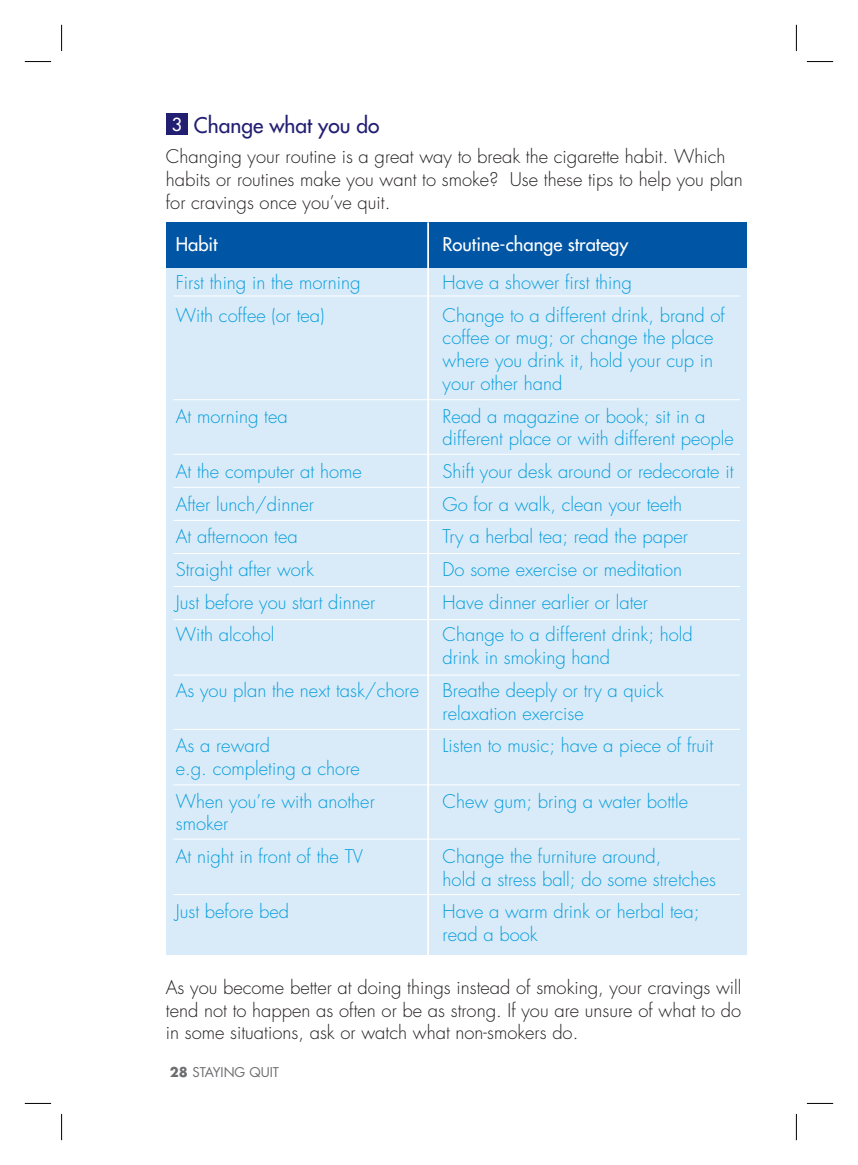
<style>
.page{position:relative;width:858px;height:1165px;background:#fff}
.page>*{position:absolute;margin:0;border:0;box-sizing:border-box;transform-origin:0 0}
.t1{font:500 21px "Futura Std";color:#221e72}
.t2{font:300 18.38px/22.8px "Futura Std";color:#069ddc}
.t3{font:300 18.38px/22.8px "Futura Std";color:#231f20}
.t4{font:500 18.38px "Futura Std";color:#fff}
.t5{font:13.12px "Futura Std";color:#6c6d70}
.s1{font-size:17.5px;color:#fff}
.s2{font-weight:700}
</style>
<div class="page">
<div style="left:166px;top:222px;width:580px;height:733px;background:#d9ebf8"></div>
<div style="left:166px;top:222px;width:580px;height:45px;background:#0155a5"></div>
<div style="left:166px;top:113px;width:22px;height:22px;background:#221e72"></div>
<hr style="left:427px;top:222px;width:2px;height:743px;background:#fff">
<hr style="left:173px;top:296px;width:566px;height:1px;background:#fff">
<hr style="left:173px;top:399px;width:566px;height:1px;background:#fff">
<hr style="left:173px;top:454px;width:566px;height:1px;background:#fff">
<hr style="left:173px;top:520px;width:566px;height:1px;background:#fff">
<hr style="left:173px;top:553px;width:566px;height:1px;background:#fff">
<hr style="left:173px;top:619px;width:566px;height:1px;background:#fff">
<hr style="left:173px;top:675px;width:566px;height:1px;background:#fff">
<hr style="left:173px;top:729px;width:566px;height:1px;background:#fff">
<hr style="left:173px;top:784px;width:566px;height:1px;background:#fff">
<hr style="left:173px;top:839px;width:566px;height:1px;background:#fff">
<hr style="left:173px;top:894px;width:566px;height:1px;background:#fff">
<hr style="left:173px;top:487px;width:566px;height:1px;background:#fff">
<hr style="left:173px;top:586px;width:566px;height:1px;background:#fff">
<svg style="left:25px;top:61px;width:26px;height:1px"></svg>
<svg style="left:806px;top:61px;width:26px;height:1px"></svg>
<svg style="left:25px;top:1103px;width:26px;height:1px"></svg>
<svg style="left:806px;top:1103px;width:26px;height:1px"></svg>
<svg style="left:61px;top:25px;width:1px;height:26px"></svg>
<svg style="left:61px;top:1114px;width:1px;height:26px"></svg>
<svg style="left:795px;top:25px;width:1px;height:26px"></svg>
<svg style="left:795px;top:1114px;width:1px;height:26px"></svg>
<p class="t1" style="left:172px;top:112px;width:209px"><span class="s1">3</span> Change what you do</p>
<p class="t3" style="left:166px;top:146px;width:578px">Changing your routine is a great way to break the cigarette habit. Which habits or routines make you want to smoke? Use these tips to help you plan for cravings once you’ve quit.</p>
<p class="t4" style="left:176px;top:233px;width:43px">Habit</p>
<p class="t4" style="left:442px;top:233px;width:187px">Routine-change strategy</p>
<p class="t2" style="left:176px;top:271px;width:186px">First thing in the morning</p>
<p class="t2" style="left:442px;top:271px;width:191px">Have a shower first thing</p>
<p class="t2" style="left:176px;top:304px;width:150px">With coffee (or tea)</p>
<p class="t2" style="left:442px;top:304px;width:284px">Change to a different drink, brand of coffee or mug; or change the place where you drink it, hold your cup in your other hand</p>
<p class="t2" style="left:176px;top:405px;width:113px">At morning tea</p>
<p class="t2" style="left:442px;top:405px;width:292px">Read a magazine or book; sit in a different place or with different people</p>
<p class="t2" style="left:176px;top:460px;width:187px">At the computer at home</p>
<p class="t2" style="left:442px;top:460px;width:292px">Shift your desk around or redecorate it</p>
<p class="t2" style="left:176px;top:493px;width:140px">After lunch/dinner</p>
<p class="t2" style="left:442px;top:493px;width:241px">Go for a walk, clean your teeth</p>
<p class="t2" style="left:176px;top:526px;width:123px">At afternoon tea</p>
<p class="t2" style="left:442px;top:526px;width:247px">Try a herbal tea; read the paper</p>
<p class="t2" style="left:176px;top:558px;width:140px">Straight after work</p>
<p class="t2" style="left:442px;top:558px;width:241px">Do some exercise or meditation</p>
<p class="t2" style="left:176px;top:591px;width:201px">Just before you start dinner</p>
<p class="t2" style="left:442px;top:591px;width:207px">Have dinner earlier or later</p>
<p class="t2" style="left:176px;top:624px;width:100px">With alcohol</p>
<p class="t2" style="left:442px;top:624px;width:252px">Change to a different drink; hold drink in smoking hand</p>
<p class="t2" style="left:176px;top:679px;width:245px">As you plan the next task/chore</p>
<p class="t2" style="left:442px;top:679px;width:222px">Breathe deeply or try a quick relaxation exercise</p>
<p class="t2" style="left:176px;top:735px;width:96px">As a reward</p>
<p class="t2" style="left:442px;top:735px;width:272px">Listen to music; have a piece of fruit</p>
<p class="t2" style="left:176px;top:752px;width:200px;line-height:32.7px">e.g. completing a chore<br>When you’re with another</p>
<p class="t2" style="left:442px;top:790px;width:247px">Chew gum; bring a water bottle</p>
<p class="t2" style="left:176px;top:808px;width:189px;line-height:32.7px">smoker<br>At night in front of the TV</p>
<p class="t2" style="left:442px;top:845px;width:275px">Change the furniture around,<br>hold a stress ball; do some stretches</p>
<p class="t2" style="left:176px;top:901px;width:115px">Just before bed</p>
<p class="t2" style="left:442px;top:901px;width:258px">Have a warm drink or herbal tea; read a book</p>
<p class="t3" style="left:166px;top:976px;width:577px;text-align:justify">As you become better at doing things instead of smoking, your cravings will tend not to happen as often or be as strong. If you are unsure of what to do in some situations, ask or watch what non-smokers do.</p>
<p class="t5" style="left:170px;top:1064px;width:111px"><span class="s2">28</span> STAYING QUIT</p>
</div>
